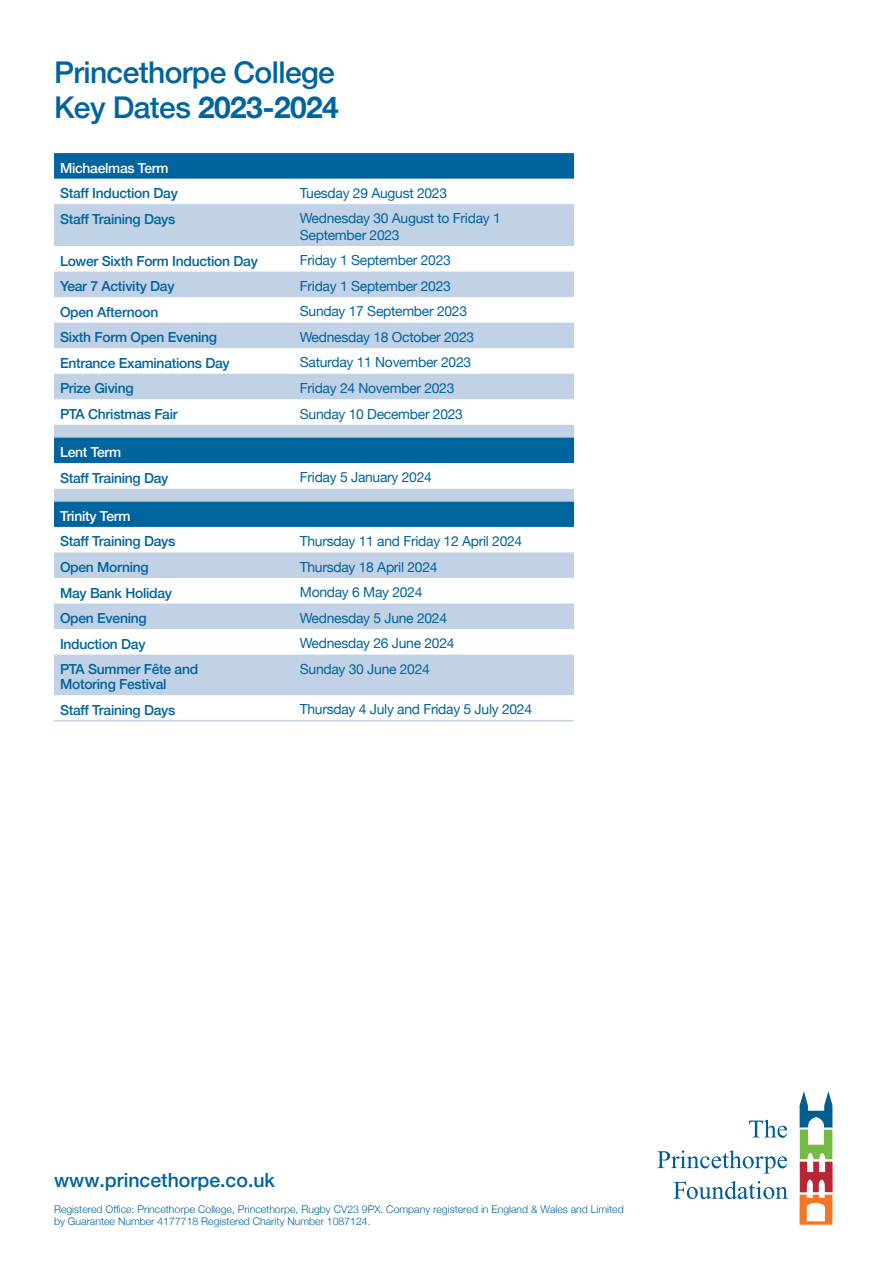
<style>
.page{position:relative;width:893px;height:1263px;background:#fff}
.page>*{position:absolute;margin:0;border:0;box-sizing:border-box;transform-origin:0 0}
.t1{font:500 30px/34.7px "Helvetica Neue";letter-spacing:-.02em;color:#00649e}
.t2{font:500 19.5px "Helvetica Neue";color:#00649e}
.t3{font:13.95px/16.6px "Helvetica Neue";letter-spacing:-.02em;color:#00649e}
.t4{font:500 13.95px/15px "Helvetica Neue";letter-spacing:-.02em;color:#00649e}
.t5{font:500 13.95px "Helvetica Neue";letter-spacing:-.02em;color:#fff}
.t6{font:300 10.5px/12.6px "Helvetica Neue";color:#00649e}
.s1{font-weight:700}
</style>
<div class="page">
<svg style="left:54px;top:153px;width:520px;height:26px;background:#04669f"></svg>
<svg style="left:54px;top:204px;width:520px;height:491px;fill:#c1d1e6"></svg>
<svg style="left:54px;top:437px;width:520px;height:52px"></svg>
<hr style="left:54px;top:720px;width:240px;height:1px;background:#c1d1e6">
<hr style="left:294px;top:720px;width:280px;height:1px;background:#c1d1e6">
<svg style="left:800px;top:1091px;width:33px;height:134px"></svg>
<svg style="left:749px;top:1120px;width:38px;height:18px"></svg>
<svg style="left:657px;top:1150px;width:130px;height:23px"></svg>
<svg style="left:673px;top:1181px;width:115px;height:18px"></svg>
<h1 class="t1" style="left:54px;top:53px;width:286px">Princethorpe College<br>Key Dates <span class="s1">2023-2024</span></h1>
<p class="t5" style="left:60px;top:156px;width:110px">Michaelmas Term</p>
<p class="t4" style="left:60px;top:185px;width:119px">Staff Induction Day</p>
<p class="t3" style="left:300px;top:185px;width:149px">Tuesday 29 August 2023</p>
<p class="t4" style="left:60px;top:210px;width:117px">Staff Training Days</p>
<p class="t3" style="left:300px;top:211px;width:202px">Wednesday 30 August to Friday 1<br>September 2023</p>
<p class="t4" style="left:60px;top:252px;width:199px">Lower Sixth Form Induction Day</p>
<p class="t3" style="left:300px;top:253px;width:153px">Friday 1 September 2023</p>
<p class="t4" style="left:60px;top:277px;width:116px">Year 7 Activity Day</p>
<p class="t3" style="left:300px;top:278px;width:153px">Friday 1 September 2023</p>
<p class="t4" style="left:60px;top:303px;width:100px">Open Afternoon</p>
<p class="t3" style="left:300px;top:304px;width:169px">Sunday 17 September 2023</p>
<p class="t4" style="left:60px;top:329px;width:159px">Sixth Form Open Evening</p>
<p class="t3" style="left:300px;top:329px;width:176px">Wednesday 18 October 2023</p>
<p class="t4" style="left:60px;top:354px;width:171px">Entrance Examinations Day</p>
<p class="t3" style="left:300px;top:355px;width:173px">Saturday 11 November 2023</p>
<p class="t4" style="left:60px;top:380px;width:75px">Prize Giving</p>
<p class="t3" style="left:300px;top:380px;width:156px">Friday 24 November 2023</p>
<p class="t4" style="left:60px;top:405px;width:119px">PTA Christmas Fair</p>
<p class="t3" style="left:300px;top:406px;width:165px">Sunday 10 December 2023</p>
<p class="t5" style="left:60px;top:441px;width:63px">Lent Term</p>
<p class="t4" style="left:60px;top:469px;width:110px">Staff Training Day</p>
<p class="t3" style="left:300px;top:470px;width:134px">Friday 5 January 2024</p>
<p class="t5" style="left:60px;top:505px;width:72px">Trinity Term</p>
<p class="t4" style="left:60px;top:533px;width:117px">Staff Training Days</p>
<p class="t3" style="left:300px;top:534px;width:224px">Thursday 11 and Friday 12 April 2024</p>
<p class="t4" style="left:60px;top:558px;width:90px">Open Morning</p>
<p class="t3" style="left:300px;top:559px;width:139px">Thursday 18 April 2024</p>
<p class="t4" style="left:60px;top:584px;width:114px">May Bank Holiday</p>
<p class="t3" style="left:300px;top:585px;width:124px">Monday 6 May 2024</p>
<p class="t4" style="left:60px;top:609px;width:88px">Open Evening</p>
<p class="t3" style="left:300px;top:610px;width:149px">Wednesday 5 June 2024</p>
<p class="t4" style="left:60px;top:635px;width:87px">Induction Day</p>
<p class="t3" style="left:300px;top:636px;width:156px">Wednesday 26 June 2024</p>
<p class="t4" style="left:60px;top:661px;width:140px">PTA Summer Fête and<br>Motoring Festival</p>
<p class="t3" style="left:300px;top:661px;width:132px">Sunday 30 June 2024</p>
<p class="t4" style="left:60px;top:701px;width:117px">Staff Training Days</p>
<p class="t3" style="left:300px;top:702px;width:234px">Thursday 4 July and Friday 5 July 2024</p>
<h2 class="t2" style="left:54px;top:1164px;width:223px">www.princethorpe.co.uk</h2>
<p class="t6" style="left:54px;top:1202px;width:571px">Registered Office: Princethorpe College, Princethorpe, Rugby CV23 9PX. Company registered in England &amp; Wales and Limited by Guarantee Number 4177718 Registered Charity Number 1087124.</p>
</div>
